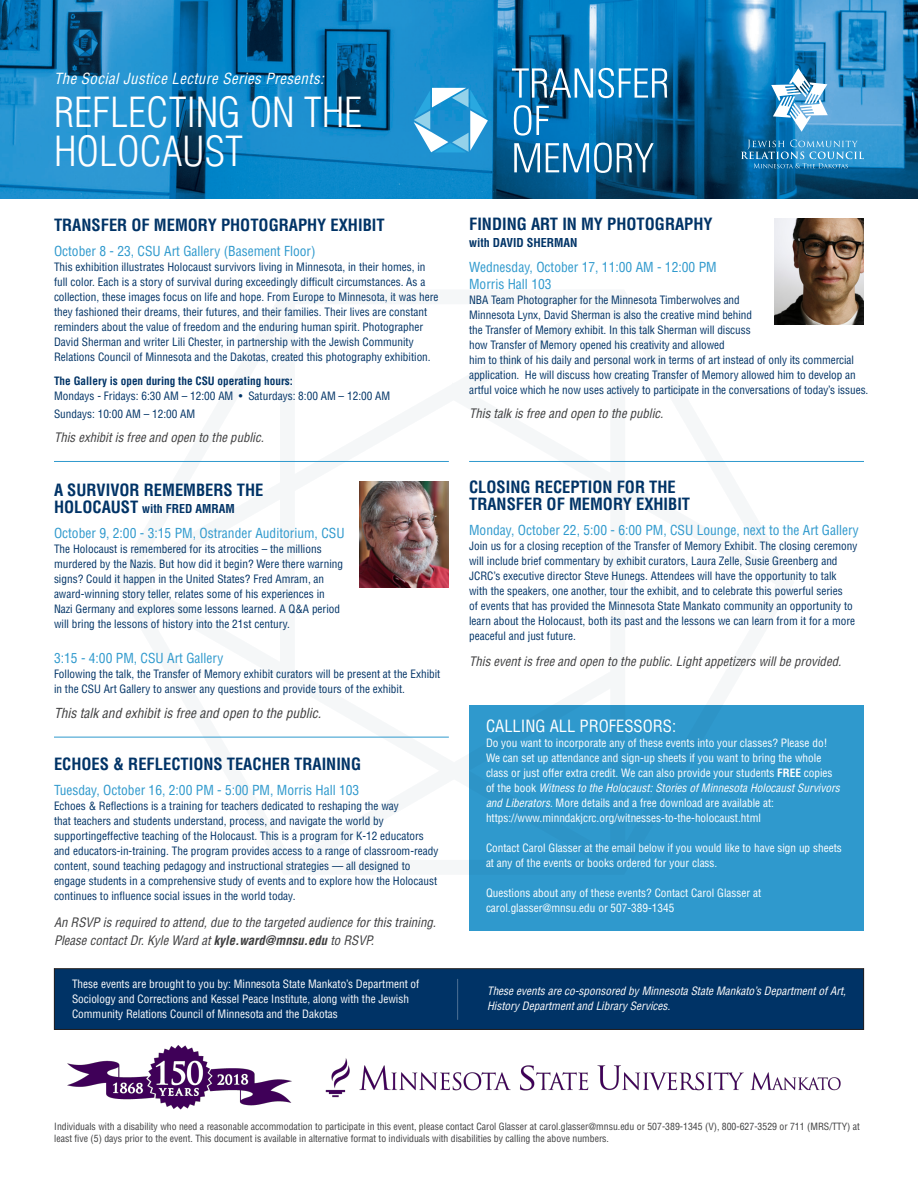
<style>
.page{position:relative;width:918px;height:1188px;background:#fff}
.page>*{position:absolute;margin:0;border:0;box-sizing:border-box;transform-origin:0 0}
.t1{font:300 condensed 40.5px/39px "Helvetica";color:#fff}
.t2{font:700 condensed 16.5px/16.5px "Helvetica";color:#036}
.t3{font:condensed 16.5px "Helvetica";color:#fff}
.t4{font:italic condensed 15px "Helvetica";letter-spacing:.025em;color:#fff}
.t5{font:condensed 13.5px/16.5px "Helvetica";color:#2f99cd}
.t6{font:italic condensed 13.5px "Helvetica";color:#3e3e3f}
.t7{font:italic condensed 12.75px/18px "Helvetica";color:#3e3e3f}
.t8{font:700 condensed 12px "Helvetica";color:#036}
.t9{font:condensed 11.25px/15px "Helvetica";color:#036}
.t10{font:condensed 11.25px/15px "Helvetica";color:#fff}
.t11{font:italic condensed 11.25px/15px "Helvetica";color:#fff}
.t12{font:700 condensed 11.25px "Helvetica";color:#036}
.t13{font:condensed 9.75px/12px "Helvetica";color:#3e3e3f}
.s1{font-size:16.5px}
.s2{font-weight:700}
.s3{font-style:italic}
</style>
<div class="page">
<img style="left:0;top:0;width:918px;height:199px">
<div style="left:469px;top:705px;width:395px;height:226px;background:#2f99cd"></div>
<div style="left:54px;top:969px;width:810px;height:60px;background:#036"></div>
<div style="left:54px;top:968px;width:810px;height:62px;border:1px solid #231f20"></div>
<img style="left:67px;top:1045px;width:774px;height:65px">
<img style="left:774px;top:219px;width:89px;height:106px">
<img style="left:360px;top:481px;width:89px;height:106px">
<hr style="left:54px;top:737px;width:395px;height:1px;background:#2f99cd">
<hr style="left:469px;top:461px;width:395px;height:1px;background:#2f99cd">
<svg style="left:512px;top:68px;width:155px;height:30px"></svg>
<svg style="left:514px;top:105px;width:35px;height:31px"></svg>
<svg style="left:514px;top:143px;width:26px;height:29px"></svg>
<svg style="left:546px;top:143px;width:108px;height:30px"></svg>
<svg style="left:414px;top:88px;width:74px;height:64px"></svg>
<hr style="left:54px;top:461px;width:395px;height:1px;background:#2f99cd">
<hr style="left:457px;top:979px;width:1px;height:41px;background:#4d7094">
<svg style="left:741px;top:140px;width:123px;height:28px"></svg>
<svg style="left:771px;top:68px;width:57px;height:64px"></svg>
<h3 class="t4" style="left:54px;top:69px;width:271px">The Social Justice Lecture Series Presents:</h3>
<h1 class="t1" style="left:54px;top:93px;width:310px">REFLECTING ON THE<br>HOLOCAUST</h1>
<h2 class="t2" style="left:54px;top:217px;width:332px">TRANSFER OF MEMORY PHOTOGRAPHY EXHIBIT</h2>
<p class="t5" style="left:54px;top:243px;width:263px">October 8 - 23, CSU Art Gallery (Basement Floor)</p>
<p class="t9" style="left:54px;top:260px;width:386px">This exhibition illustrates Holocaust survivors living in Minnesota, in their homes, in full color. Each is a story of survival during exceedingly difficult circumstances. As a collection, these images focus on life and hope. From Europe to Minnesota, it was here they fashioned their dreams, their futures, and their families. Their lives are constant reminders about the value of freedom and the enduring human spirit. Photographer David Sherman and writer Lili Chester, in partnership with the Jewish Community Relations Council of Minnesota and the Dakotas, created this photography exhibition.</p>
<p class="t12" style="left:54px;top:374px;width:240px">The Gallery is open during the CSU operating hours:</p>
<p class="t9" style="left:54px;top:387px;width:338px;line-height:17.2px">Mondays - Fridays: 6:30 AM – 12:00 AM • Saturdays: 8:00 AM – 12:00 AM<br>Sundays: 10:00 AM – 12:00 AM</p>
<p class="t7" style="left:54px;top:428px;width:211px">This exhibit is free and open to the public.</p>
<h2 class="t2" style="left:54px;top:482px;width:211px">A SURVIVOR REMEMBERS THE</h2>
<p class="t8" style="left:54px;top:501px;width:182px"><span class="s1">HOLOCAUST</span> with FRED AMRAM</p>
<p class="t5" style="left:54px;top:525px;width:292px">October 9, 2:00 - 3:15 PM, Ostrander Auditorium, CSU</p>
<p class="t9" style="left:54px;top:541px;width:291px">The Holocaust is remembered for its atrocities – the millions murdered by the Nazis. But how did it begin? Were there warning signs? Could it happen in the United States? Fred Amram, an award-winning story teller, relates some of his experiences in Nazi Germany and explores some lessons learned. A Q&amp;A period will bring the lessons of history into the 21st century.</p>
<p class="t5" style="left:54px;top:649px;width:171px">3:15 - 4:00 PM, CSU Art Gallery</p>
<p class="t9" style="left:54px;top:666px;width:388px">Following the talk, the Transfer of Memory exhibit curators will be present at the Exhibit in the CSU Art Gallery to answer any questions and provide tours of the exhibit.</p>
<p class="t6" style="left:54px;top:705px;width:269px">This talk and exhibit is free and open to the public.</p>
<h2 class="t2" style="left:54px;top:755px;width:309px">ECHOES &amp; REFLECTIONS TEACHER TRAINING</h2>
<p class="t5" style="left:54px;top:782px;width:307px">Tuesday, October 16, 2:00 PM - 5:00 PM, Morris Hall 103</p>
<p class="t9" style="left:54px;top:798px;width:386px">Echoes &amp; Reflections is a training for teachers dedicated to reshaping the way<br>that teachers and students understand, process, and navigate the world by supportingeffective teaching of the Holocaust. This is a program for K-12 educators and educators-in-training. The program provides access to a range of classroom-ready content, sound teaching pedagogy and instructional strategies — all designed to engage students in a comprehensive study of events and to explore how the Holocaust continues to influence social issues in the world today.</p>
<p class="t7" style="left:54px;top:913px;width:384px">An RSVP is required to attend, due to the targeted audience for this training.<br>Please contact Dr. Kyle Ward at <span class="s2">kyle.ward@mnsu.edu</span> to RSVP.</p>
<p class="t10" style="left:72px;top:976px;width:349px">These events are brought to you by: Minnesota State Mankato’s Department of<br>Sociology and Corrections and Kessel Peace Institute, along with the Jewish<br>Community Relations Council of Minnesota and the Dakotas</p>
<h2 class="t2" style="left:469px;top:216px;width:245px">FINDING ART IN MY PHOTOGRAPHY</h2>
<p class="t8" style="left:469px;top:235px;width:110px">with DAVID SHERMAN</p>
<p class="t5" style="left:469px;top:259px;width:249px">Wednesday, October 17, 11:00 AM - 12:00 PM<br>Morris Hall 103</p>
<p class="t9" style="left:469px;top:292px;width:401px">NBA Team Photographer for the Minnesota Timberwolves and<br>Minnesota Lynx, David Sherman is also the creative mind behind<br>the Transfer of Memory exhibit. In this talk Sherman will discuss<br>how Transfer of Memory opened his creativity and allowed<br>him to think of his daily and personal work in terms of art instead of only its commercial application. He will discuss how creating Transfer of Memory allowed him to develop an artful voice which he now uses actively to participate in the conversations of today’s issues.</p>
<p class="t7" style="left:469px;top:404px;width:196px">This talk is free and open to the public.</p>
<h2 class="t2" style="left:469px;top:479px;width:223px">CLOSING RECEPTION FOR THE<br>TRANSFER OF MEMORY EXHIBIT</h2>
<p class="t5" style="left:469px;top:522px;width:391px">Monday, October 22, 5:00 - 6:00 PM, CSU Lounge, next to the Art Gallery</p>
<p class="t9" style="left:469px;top:538px;width:390px">Join us for a closing reception of the Transfer of Memory Exhibit. The closing ceremony will include brief commentary by exhibit curators, Laura Zelle, Susie Greenberg and JCRC’s executive director Steve Hunegs. Attendees will have the opportunity to talk with the speakers, one another, tour the exhibit, and to celebrate this powerful series<br>of events that has provided the Minnesota State Mankato community an opportunity to learn about the Holocaust, both its past and the lessons we can learn from it for a more peaceful and just future.</p>
<p class="t7" style="left:469px;top:652px;width:374px">This event is free and open to the public. Light appetizers will be provided.</p>
<h2 class="t3" style="left:486px;top:715px;width:192px">CALLING ALL PROFESSORS:</h2>
<p class="t10" style="left:486px;top:735px;width:355px">Do you want to incorporate any of these events into your classes? Please do!<br>We can set up attendance and sign-up sheets if you want to bring the whole class or just offer extra credit. We can also provide your students <span class="s2">FREE</span> copies of the book <span class="s3">Witness to the Holocaust: Stories of Minnesota Holocaust Survivors and Liberators</span>. More details and a free download are available at: https://www.minndakjcrc.org/witnesses-to-the-holocaust.html</p>
<p class="t10" style="left:486px;top:840px;width:357px">Contact Carol Glasser at the email below if you would like to have sign up sheets at any of the events or books ordered for your class.</p>
<p class="t10" style="left:486px;top:885px;width:277px">Questions about any of these events? Contact Carol Glasser at carol.glasser@mnsu.edu or 507-389-1345</p>
<p class="t11" style="left:487px;top:983px;width:360px">These events are co-sponsored by Minnesota State Mankato’s Department of Art,<br>History Department and Library Services.</p>
<p class="t13" style="left:54px;top:1120px;width:807px">Individuals with a disability who need a reasonable accommodation to participate in this event, please contact Carol Glasser at carol.glasser@mnsu.edu or 507-389-1345 (V), 800-627-3529 or 711 (MRS/TTY) at least five (5) days prior to the event. This document is available in alternative format to individuals with disabilities by calling the above numbers.</p>
</div>
